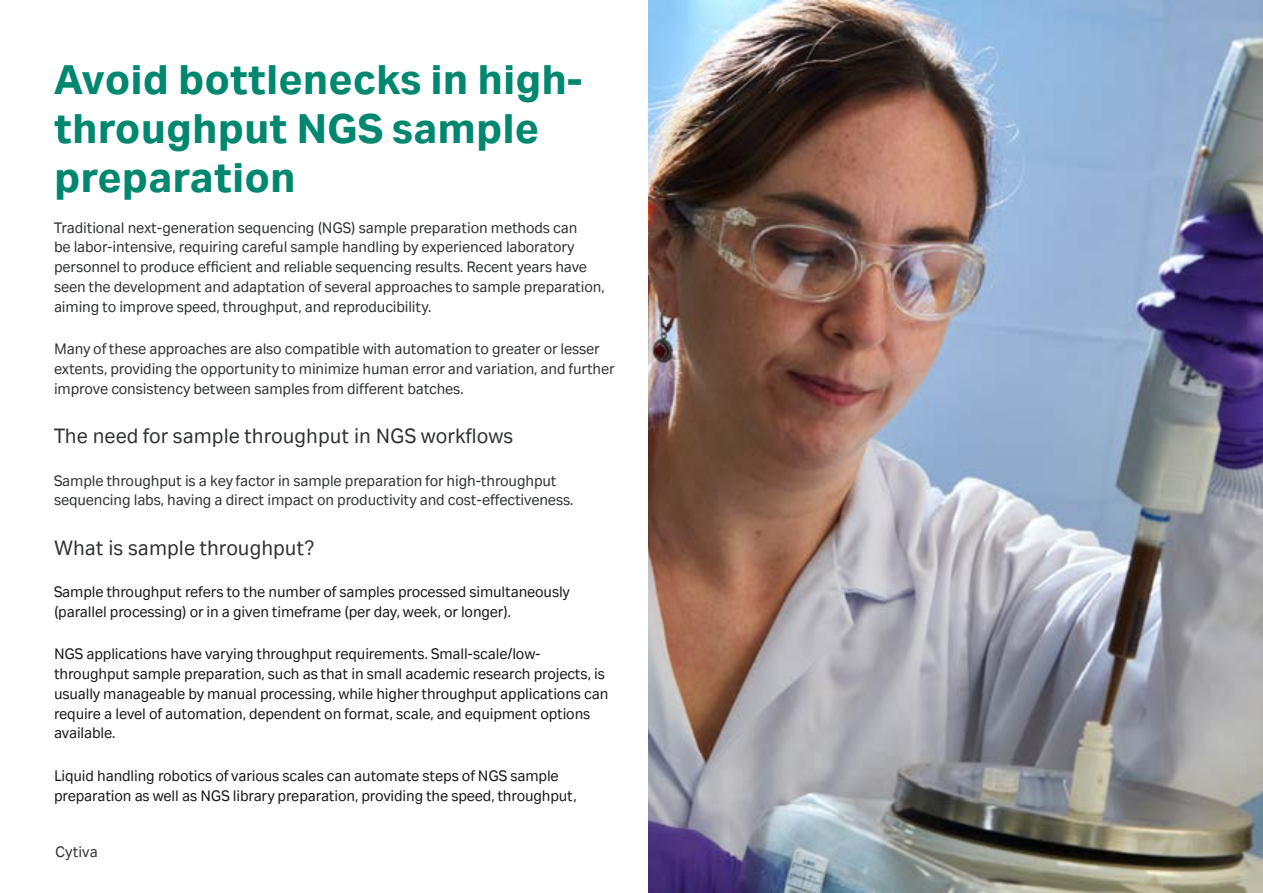
<style>
.page{position:relative;width:1263px;height:893px;background:#fff}
.page>*{position:absolute;margin:0;border:0;box-sizing:border-box;transform-origin:0 0}
.t1{font:700 45px/48.6px "Cytiva Aktiv App";color:#008770}
.t2{font:22.5px "Cytiva Aktiv App";color:#2f3133}
.t3{font:16.5px/19.8px "Cytiva Aktiv App";letter-spacing:-.01em;color:#2f3133}
.t4{font:16.5px/19.8px "Cytiva Aktiv App";letter-spacing:-.01em;color:#18181b}
</style>
<div class="page">
<img style="left:648px;top:0;width:615px;height:893px">
<h1 class="t1" style="left:54px;top:55px;width:530px">Avoid bottlenecks in high&shy;throughput NGS sample preparation</h1>
<p class="t3" style="left:54px;top:217px;width:552px">Traditional next-generation sequencing (NGS) sample preparation methods can<br>be labor-intensive, requiring careful sample handling by experienced laboratory personnel to produce efficient and reliable sequencing results. Recent years have seen the development and adaptation of several approaches to sample preparation, aiming to improve speed, throughput, and reproducibility.</p>
<p class="t3" style="left:54px;top:339px;width:562px">Many of these approaches are also compatible with automation to greater or lesser extents, providing the opportunity to minimize human error and variation, and further improve consistency between samples from different batches.</p>
<h2 class="t2" style="left:54px;top:424px;width:461px">The need for sample throughput in NGS workflows</h2>
<p class="t3" style="left:54px;top:470px;width:521px">Sample throughput is a key factor in sample preparation for high-throughput sequencing labs, having a direct impact on productivity and cost-effectiveness.</p>
<h2 class="t2" style="left:54px;top:536px;width:262px">What is sample throughput?</h2>
<p class="t4" style="left:54px;top:582px;width:517px">Sample throughput refers to the number of samples processed simultaneously (parallel processing) or in a given timeframe (per day, week, or longer).</p>
<p class="t4" style="left:54px;top:644px;width:556px">NGS applications have varying throughput requirements. Small-scale/low&shy;throughput sample preparation, such as that in small academic research projects, is usually manageable by manual processing, while higher throughput applications can require a level of automation, dependent on format, scale, and equipment options available.</p>
<p class="t4" style="left:54px;top:765px;width:524px">Liquid handling robotics of various scales can automate steps of NGS sample preparation as well as NGS library preparation, providing the speed, throughput,</p>
<p class="t3" style="left:55px;top:842px;width:44px">Cytiva</p>
</div>
